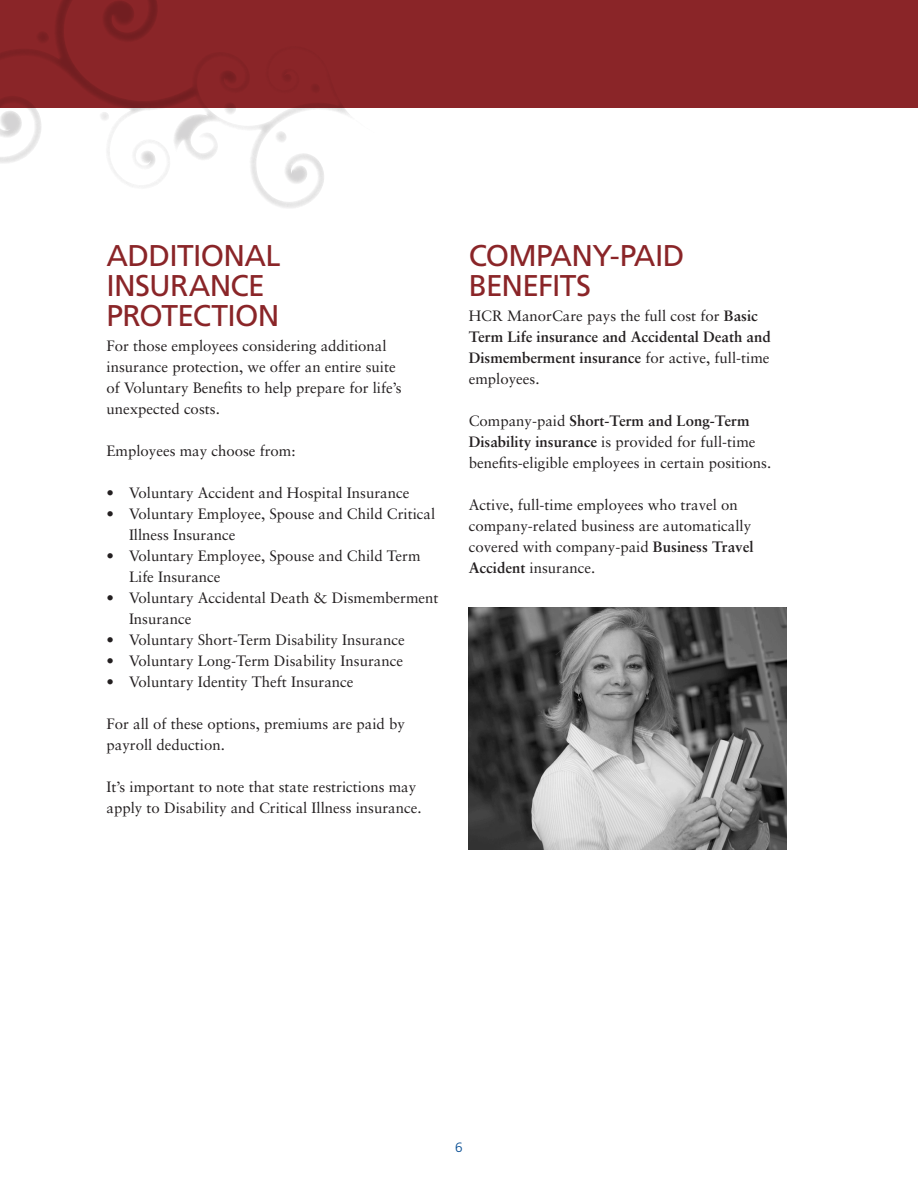
<style>
.page{position:relative;width:918px;height:1188px;background:#fff}
.page>*{position:absolute;margin:0;border:0;box-sizing:border-box;transform-origin:0 0}
.Larger_SUBHEAD{font:30px/30px "Frutiger";letter-spacing:-.025em;color:#8a2528}
.Text{font:15px/21px "Sabon";color:#231f20}
.Text-2{font:700 15px/21px "Sabon";color:#231f20}
.t1{font:300 13.5px "Frutiger";color:#014990}
.s1{font-weight:400}
.s2{font-weight:700}
</style>
<div class="page">
<div style="left:0;top:0;width:918px;height:108px;background:#8a2528"></div>
<svg style="left:0;top:0;width:350px;height:208px"></svg>
<img style="left:468px;top:607px;width:318px;height:242px">
<p class="Larger_SUBHEAD" style="left:106px;top:240px;width:176px">ADDITIONAL<br>INSURANCE<br>PROTECTION</p>
<p class="Text" style="left:106px;top:335px;width:297px">For those employees considering additional insurance protection, we offer an entire suite of Voluntary Benefits to help prepare for life’s unexpected costs.</p>
<p class="Text" style="left:106px;top:440px;width:191px">Employees may choose from:</p>
<p class="Text" style="left:106px;top:482px;width:304px">• Voluntary Accident and Hospital Insurance</p>
<p class="Text" style="left:129px;top:503px;width:308px;text-indent:-22px">• Voluntary Employee, Spouse and Child Critical<br>Illness Insurance</p>
<p class="Text" style="left:129px;top:545px;width:293px;text-indent:-22px">• Voluntary Employee, Spouse and Child Term<br>Life Insurance</p>
<p class="Text" style="left:129px;top:587px;width:311px;text-indent:-22px">• Voluntary Accidental Death &amp; Dismemberment<br>Insurance</p>
<p class="Text" style="left:106px;top:629px;width:300px">• Voluntary Short-Term Disability Insurance</p>
<p class="Text" style="left:106px;top:650px;width:298px">• Voluntary Long-Term Disability Insurance</p>
<p class="Text" style="left:106px;top:671px;width:249px">• Voluntary Identity Theft Insurance</p>
<p class="Text" style="left:106px;top:713px;width:300px">For all of these options, premiums are paid by payroll deduction.</p>
<p class="Text" style="left:106px;top:776px;width:317px">It’s important to note that state restrictions may apply to Disability and Critical Illness insurance.</p>
<p class="Larger_SUBHEAD" style="left:469px;top:240px;width:217px">COMPANY-PAID<br>BENEFITS</p>
<p class="Text-2" style="left:469px;top:305px;width:304px"><span class="s1">HCR ManorCare pays the full cost for</span> Basic Term Life insurance and Accidental Death and Dismemberment insurance <span class="s1">for active, full-time employees.</span></p>
<p class="Text" style="left:469px;top:410px;width:304px">Company-paid <span class="s2">Short-Term and Long-Term<br>Disability insurance</span> is provided for full-time benefits-eligible employees in certain positions.</p>
<p class="Text" style="left:469px;top:494px;width:286px">Active, full-time employees who travel on company-related business are automatically covered with company-paid <span class="s2">Business Travel Accident</span> insurance.</p>
<p class="t1" style="left:455px;top:1139px;width:9px">6</p>
</div>
